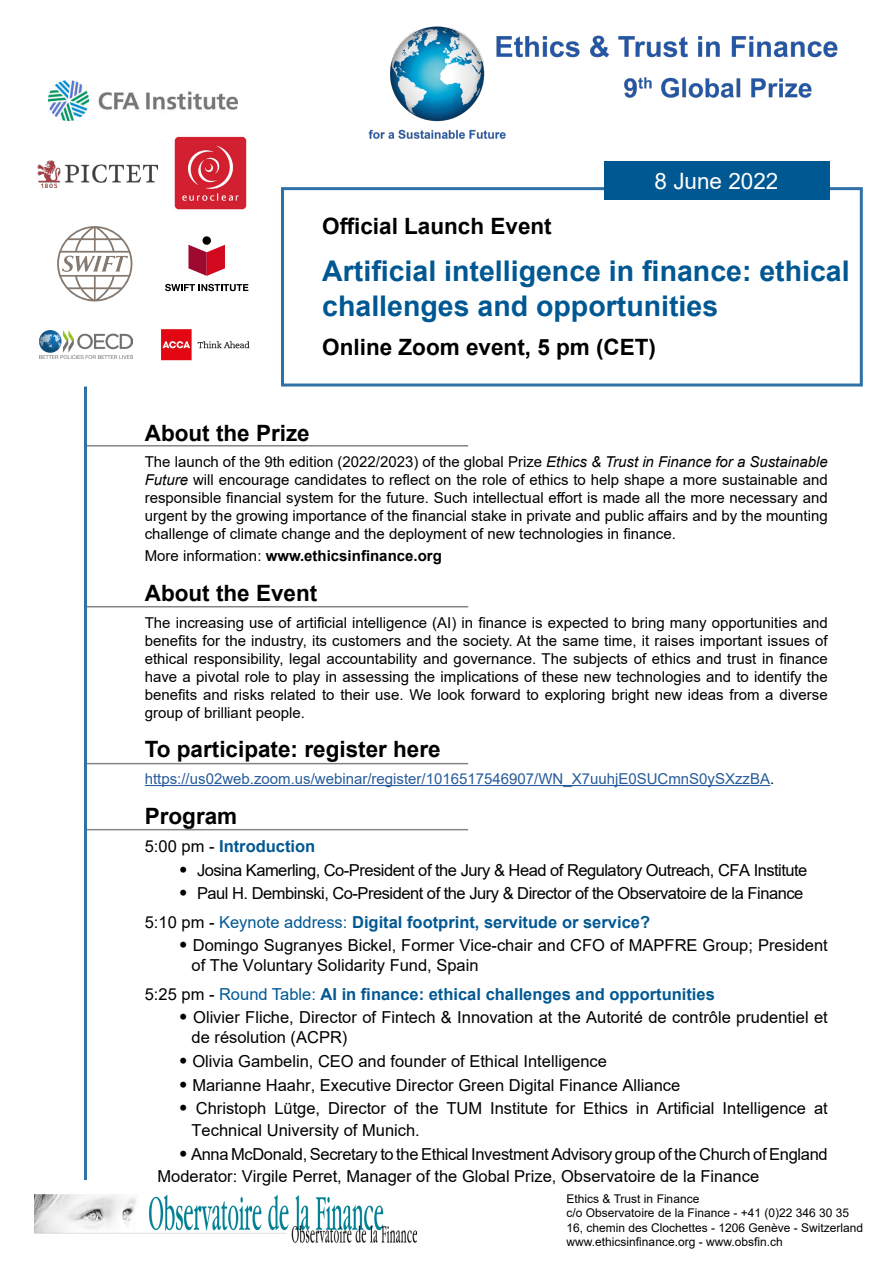
<style>
.page{position:relative;width:893px;height:1263px;background:#fff}
.page>*{position:absolute;margin:0;border:0;box-sizing:border-box;transform-origin:0 0}
.t1{font:700 28.5px/34.2px "Arial";color:#005893}
.t2{font:700 22.5px "Arial";color:#000}
.t3{font:22.5px "Arial";color:#fff}
.t4{font:16.5px/19.8px "Arial";color:#000}
.t5{font:16.5px/28.3px "Arial";letter-spacing:-.03em;color:#000}
.t6{font:16.5px/21.9px "Arial";letter-spacing:-.02em;color:#000}
.t7{font:700 16.5px "Arial";color:#005893}
.t8{font:15px/18px "Arial";color:#000;text-align:justify}
.t9{font:15px "Arial";color:#275b9b}
.t10{font:700 15px "Arial";color:#000}
.t11{font:12px/14.4px "Arial";color:#000}
.s1{font-style:italic}
.s2{font-weight:400}
.s3{color:#000}
.s4{font-weight:400;color:#000}
.s5{font-weight:900;font-size:18px}
.s6{color:#005893}
.s7{font-weight:700;color:#005893}
</style>
<div class="page">
<hr style="left:145px;top:785px;width:625px;height:1px;background:#275b9b">
<div style="left:281px;top:187px;width:582px;height:199px;border:3px solid #2f71a7"></div>
<hr style="left:84px;top:386px;width:3px;height:794px;background:#2f71a7">
<div style="left:604px;top:162px;width:225px;height:38px;background:#005893"></div>
<img style="left:34px;top:1194px;width:383px;height:48px">
<img style="left:48px;top:80px;width:189px;height:41px">
<img style="left:40px;top:331px;width:92px;height:28px">
<svg style="left:188px;top:245px;width:37px;height:31px"></svg>
<div style="left:202px;top:236px;width:9px;height:9px;background:#000;border-radius:50%"></div>
<svg style="left:165px;top:284px;width:83px;height:7px"></svg>
<svg style="left:57px;top:226px;width:75px;height:75px"></svg>
<img style="left:174px;top:136px;width:73px;height:74px">
<img style="left:161px;top:329px;width:89px;height:32px">
<img style="left:368px;top:26px;width:470px;height:113px">
<img style="left:37px;top:160px;width:120px;height:27px">
<hr style="left:87px;top:829px;width:381px;height:1px;background:#858584">
<hr style="left:87px;top:763px;width:381px;height:1px;background:#858584">
<hr style="left:87px;top:606px;width:381px;height:1px;background:#858584">
<hr style="left:87px;top:445px;width:381px;height:1px;background:#858584">
<h2 class="t3" style="left:655px;top:165px;width:125px">8 June 2022</h2>
<h2 class="t2" style="left:322px;top:211px;width:231px">Official Launch Event</h2>
<h1 class="t1" style="left:322px;top:255px;width:529px">Artificial intelligence in finance: ethical challenges and opportunities</h1>
<h2 class="t2" style="left:322px;top:332px;width:335px">Online Zoom event, 5 pm (CET)</h2>
<h2 class="t2" style="left:145px;top:417px;width:167px">About the Prize</h2>
<p class="t8" style="left:145px;top:453px;width:684px">The launch of the 9th edition (2022/2023) of the global Prize <span class="s1">Ethics &amp; Trust in Finance for a Sustainable Future</span> will encourage candidates to reflect on the role of ethics to help shape a more sustainable and responsible financial system for the future. Such intellectual effort is made all the more necessary and urgent by the growing importance of the financial stake in private and public affairs and by the mounting challenge of climate change and the deployment of new technologies in finance.</p>
<p class="t10" style="left:145px;top:545px;width:299px"><span class="s2">More information:</span> www.ethicsinfinance.org</p>
<h2 class="t2" style="left:145px;top:577px;width:174px">About the Event</h2>
<p class="t8" style="left:145px;top:613px;width:684px">The increasing use of artificial intelligence (AI) in finance is expected to bring many opportunities and benefits for the industry, its customers and the society. At the same time, it raises important issues of ethical responsibility, legal accountability and governance. The subjects of ethics and trust in finance have a pivotal role to play in assessing the implications of these new technologies and to identify the benefits and risks related to their use. We look forward to exploring bright new ideas from a diverse group of brilliant people.</p>
<h2 class="t2" style="left:145px;top:734px;width:297px">To participate: register here</h2>
<p class="t9" style="left:145px;top:768px;width:631px">https://us02web.zoom.us/webinar/register/1016517546907/WN_X7uuhjE0SUCmnS0ySXzzBA<span class="s3">.</span></p>
<h2 class="t2" style="left:145px;top:800px;width:94px">Program</h2>
<p class="t7" style="left:145px;top:834px;width:172px"><span class="s4">5:00 pm -</span> Introduction</p>
<p class="t5" style="left:179px;top:856px;width:630px"><span class="s5">•</span> Josina Kamerling, Co-President of the Jury &amp; Head of Regulatory Outreach, CFA Institute</p>
<p class="t5" style="left:145px;top:879px;width:660px;text-indent:34px"><span class="s5">•</span> Paul H. Dembinski, Co-President of the Jury &amp; Director of the Observatoire de la Finance<br>5:10 pm - <span class="s6">Keynote address:</span> <span class="s7">Digital footprint, servitude or service?</span></p>
<p class="t4" style="left:192px;top:936px;width:638px;text-indent:-13px"><span class="s5">•</span> Domingo Sugranyes Bickel, Former Vice-chair and CFO of MAPFRE Group; President of The Voluntary Solidarity Fund, Spain</p>
<p class="t7" style="left:145px;top:982px;width:572px"><span class="s4">5:25 pm -</span> <span class="s2">Round Table:</span> AI in finance: ethical challenges and opportunities</p>
<p class="t4" style="left:192px;top:1007px;width:638px;text-indent:-13px"><span class="s5">•</span> Olivier Fliche, Director of Fintech &amp; Innovation at the Autorité de contrôle prudentiel et de résolution (ACPR)</p>
<p class="t4" style="left:179px;top:1051px;width:430px"><span class="s5">•</span> Olivia Gambelin, CEO and founder of Ethical Intelligence</p>
<p class="t4" style="left:179px;top:1075px;width:503px"><span class="s5">•</span> Marianne Haahr, Executive Director Green Digital Finance Alliance</p>
<p class="t4" style="left:192px;top:1097px;width:638px;line-height:21.6px;text-indent:-13px"><span class="s5">•</span> Christoph Lütge, Director of the TUM Institute for Ethics in Artificial Intelligence at<br>Technical University of Munich.</p>
<p class="t6" style="left:158px;top:1143px;width:672px;text-indent:21px"><span class="s5">•</span> Anna McDonald, Secretary to the Ethical Investment Advisory group of the Church of England<br>Moderator: Virgile Perret, Manager of the Global Prize, Observatoire de la Finance</p>
<p class="t11" style="left:567px;top:1191px;width:298px">Ethics &amp; Trust in Finance<br>c/o Observatoire de la Finance - +41 (0)22 346 30 35<br>16, chemin des Clochettes - 1206 Genève - Switzerland www.ethicsinfinance.org - www.obsfin.ch</p>
</div>
